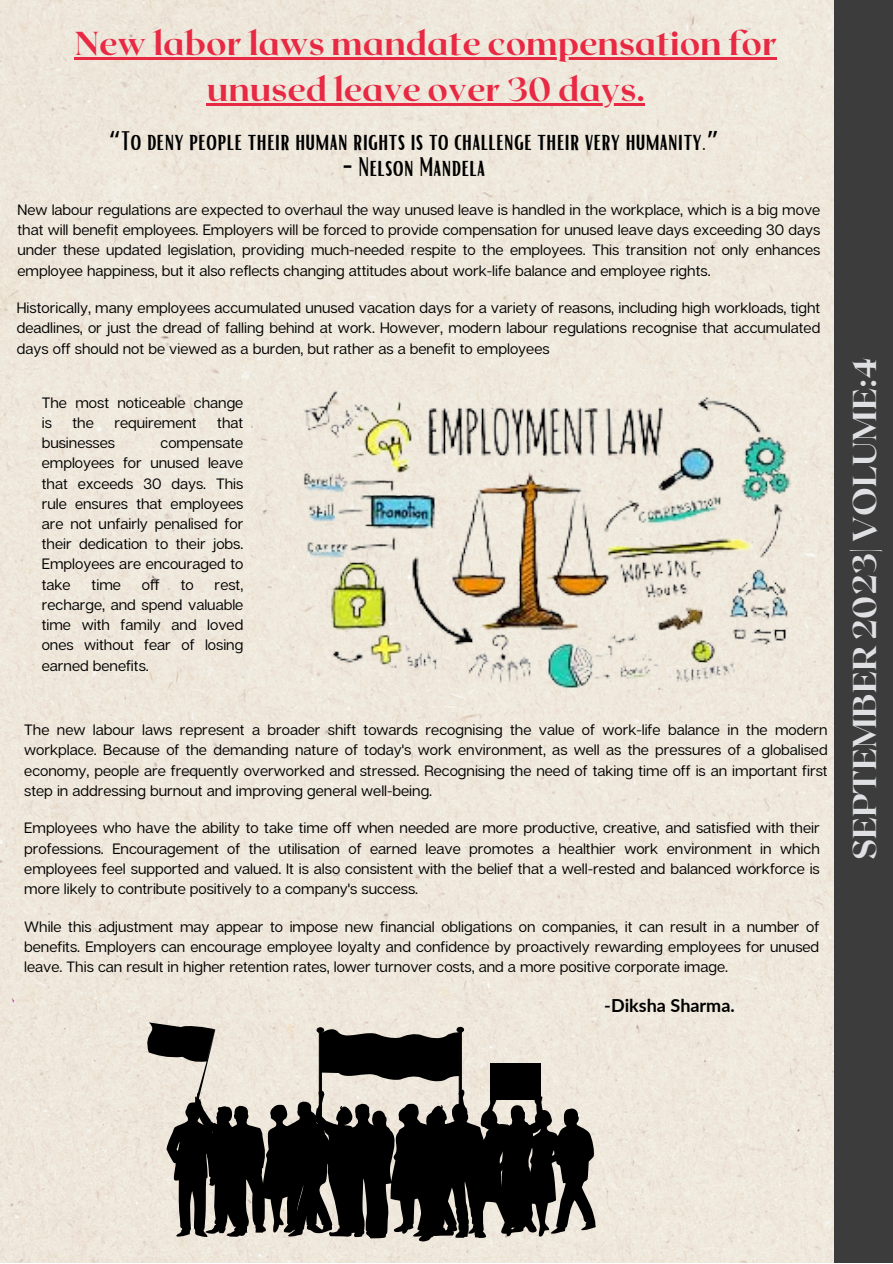
<style>
.page{position:relative;width:893px;height:1264px;background:#fff}
.page>*{position:absolute;margin:0;border:0;box-sizing:border-box;transform-origin:0 0}
.t1{font:800 33.15px/46px "Roxborough CF";color:#e82944;text-align:center}
.t2{font:800 33px "Roxborough CF";color:#dfe0e3}
.t3{font:26.1px "Bright";color:#000}
.t4{font:700 18px "Lato";color:#000}
.t5{font:15px/20.2px "Articulat CF";color:#000;text-align:justify}
.s1{font-family:"Noto Sans Gurmukhi"}
</style>
<div class="page">
<div style="left:0;top:0;width:833px;height:1262px;background:#efe7db"></div>
<div style="left:833px;top:0;width:59px;height:1262px;background:#3d3c3c"></div>
<img style="left:279px;top:384px;width:528px;height:310px">
<svg style="left:166px;top:1102px;width:429px;height:136px;background:#605d58"></svg>
<svg style="left:142px;top:1022px;width:124px;height:214px;background:#85817a"></svg>
<svg style="left:284px;top:1027px;width:261px;height:214px;background:#53504c"></svg>
<div style="left:490px;top:1062px;width:51px;height:37px;background:#000"></div>
<hr style="left:75px;top:57px;width:702px;height:2px;background:#e82944">
<hr style="left:207px;top:103px;width:438px;height:3px;background:#e82944">
<p class="t1" style="left:75px;top:19px;width:703px">New labor laws mandate compensation for unused leave over 30 days.</p>
<p class="t3" style="left:108px;top:123px;width:612px"><span class="s1">“</span>To deny people their human rights is to challenge their very humanity.<span class="s1">”</span></p>
<p class="t3" style="left:342px;top:150px;width:144px">- Nelson Mandela</p>
<p class="t5" style="left:17px;top:199px;width:804px">New labour regulations are expected to overhaul the way unused leave is handled in the workplace, which is a big move that will benefit employees. Employers will be forced to provide compensation for unused leave days exceeding 30 days under these updated legislation, providing much-needed respite to the employees. This transition not only enhances employee happiness, but it also reflects changing attitudes about work-life balance and employee rights.</p>
<p class="t5" style="left:17px;top:297px;width:804px">Historically, many employees accumulated unused vacation days for a variety of reasons, including high workloads, tight deadlines, or just the dread of falling behind at work. However, modern labour regulations recognise that accumulated days off should not be viewed as a burden, but rather as a benefit to employees</p>
<p class="t5" style="left:42px;top:392px;width:203px">The most noticeable change is</p>
<p class="t5" style="left:72px;top:412px;width:23px">the</p>
<p class="t5" style="left:114px;top:412px;width:84px">requirement</p>
<p class="t5" style="left:217px;top:412px;width:28px">that</p>
<p class="t5" style="left:42px;top:432px;width:75px">businesses</p>
<p class="t5" style="left:42px;top:432px;width:203px;text-indent:119px">compensate employees for unused leave that exceeds 30 days. This rule ensures that employees are not unfairly penalised for their dedication to their jobs.<br>Employees are encouraged to take</p>
<p class="t5" style="left:92px;top:574px;width:31px">time</p>
<p class="t5" style="left:142px;top:574px;width:19px">off</p>
<p class="t5" style="left:181px;top:574px;width:14px">to</p>
<p class="t5" style="left:42px;top:574px;width:203px;text-indent:173px">rest, recharge, and spend valuable time with family and loved ones without fear of losing earned benefits.</p>
<p class="t5" style="left:24px;top:719px;width:804px">The new labour laws represent a broader shift towards recognising the value of work-life balance in the modern workplace. Because of the demanding nature of today's work environment, as well as the pressures of a globalised economy, people are frequently overworked and stressed. Recognising the need of taking time off is an important first step in addressing burnout and improving general well-being.</p>
<p class="t5" style="left:24px;top:817px;width:797px">Employees who have the ability to take time off when needed are more productive, creative, and satisfied with their professions. Encouragement of the utilisation of earned leave promotes a healthier work environment in which employees feel supported and valued. It is also consistent with the belief that a well-rested and balanced workforce is more likely to contribute positively to a company's success.</p>
<p class="t5" style="left:24px;top:915px;width:796px">While this adjustment may appear to impose new financial obligations on companies, it can result in a number of benefits. Employers can encourage employee loyalty and confidence by proactively rewarding employees for unused leave. This can result in higher retention rates, lower turnover costs, and a more positive corporate image.</p>
<p class="t4" style="left:604px;top:993px;width:132px">-Diksha Sharma.</p>
<p class="t2" style="left:843px;top:860px;width:504px;rotate:-90deg">SEPTEMBER 2023| VOLUME:4</p>
</div>
